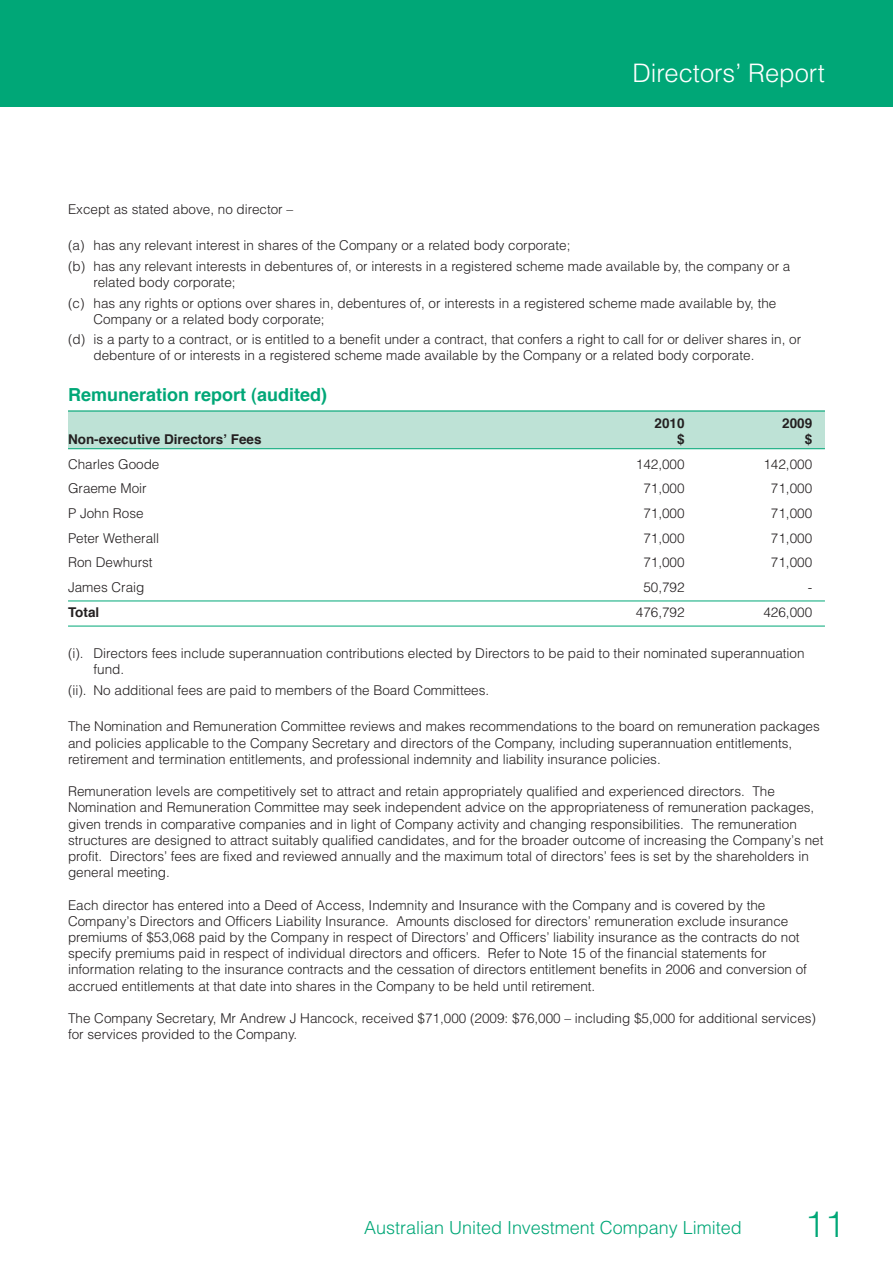
<style>
.page{position:relative;width:893px;height:1263px;background:#fff}
.page>*{position:absolute;margin:0;border:0;box-sizing:border-box;transform-origin:0 0}
.t1{font:300 36px "Helvetica";color:#00a777}
.t2{font:300 25.5px "Helvetica";color:#fff}
.t3{font:300 18px "Helvetica";color:#00a777}
.t4{font:700 18px "Helvetica";color:#00a777}
.t5{font:300 13.5px/16.2px "Helvetica";color:#231f20}
.t6{font:700 13.5px "Helvetica";color:#231f20}
</style>
<div class="page">
<div style="left:68px;top:411px;width:757px;height:38px;background:#bee2d6"></div>
<hr style="left:68px;top:448px;width:757px;height:1px;background:#00a777">
<hr style="left:68px;top:411px;width:757px;height:1px;background:#00a777">
<div style="left:0;top:0;width:893px;height:106px;background:#00a777"></div>
<hr style="left:68px;top:601px;width:757px;height:1px;background:#00a777">
<hr style="left:68px;top:626px;width:757px;height:1px;background:#00a777">
<h2 class="t2" style="left:632px;top:64px;width:194px">Directors’ Report</h2>
<p class="t5" style="left:68px;top:202px;width:227px">Except as stated above, no director –</p>
<p class="t5" style="left:68px;top:237px;width:724px;line-height:20.4px">(a) has any relevant interest in shares of the Company or a related body corporate;<br>(b) has any relevant interests in debentures of, or interests in a registered scheme made available by, the company or a</p>
<p class="t5" style="left:68px;top:273px;width:710px;line-height:20.4px;text-indent:26px">related body corporate;<br>(c) has any rights or options over shares in, debentures of, or interests in a registered scheme made available by, the</p>
<p class="t5" style="left:68px;top:310px;width:735px;line-height:20.4px;text-indent:26px">Company or a related body corporate;<br>(d) is a party to a contract, or is entitled to a benefit under a contract, that confers a right to call for or deliver shares in, or</p>
<p class="t5" style="left:94px;top:349px;width:662px">debenture of or interests in a registered scheme made available by the Company or a related body corporate.</p>
<h3 class="t4" style="left:68px;top:387px;width:261px">Remuneration report (audited)</h3>
<p class="t6" style="left:655px;top:417px;width:32px">2010</p>
<p class="t6" style="left:782px;top:417px;width:32px">2009</p>
<p class="t6" style="left:68px;top:433px;width:195px">Non-executive Directors’ Fees</p>
<p class="t6" style="left:677px;top:433px;width:9px">$</p>
<p class="t6" style="left:805px;top:433px;width:9px">$</p>
<p class="t5" style="left:68px;top:457px;width:93px">Charles Goode</p>
<p class="t5" style="left:636px;top:457px;width:50px">142,000</p>
<p class="t5" style="left:763px;top:457px;width:50px">142,000</p>
<p class="t5" style="left:68px;top:482px;width:80px">Graeme Moir</p>
<p class="t5" style="left:643px;top:482px;width:43px">71,000</p>
<p class="t5" style="left:771px;top:482px;width:43px">71,000</p>
<p class="t5" style="left:68px;top:506px;width:77px">P John Rose</p>
<p class="t5" style="left:643px;top:506px;width:43px">71,000</p>
<p class="t5" style="left:771px;top:506px;width:43px">71,000</p>
<p class="t5" style="left:68px;top:531px;width:93px">Peter Wetherall</p>
<p class="t5" style="left:643px;top:531px;width:43px">71,000</p>
<p class="t5" style="left:771px;top:531px;width:43px">71,000</p>
<p class="t5" style="left:68px;top:556px;width:86px">Ron Dewhurst</p>
<p class="t5" style="left:643px;top:556px;width:43px">71,000</p>
<p class="t5" style="left:771px;top:556px;width:43px">71,000</p>
<p class="t5" style="left:68px;top:580px;width:78px">James Craig</p>
<p class="t5" style="left:643px;top:580px;width:43px">50,792</p>
<p class="t5" style="left:808px;top:580px;width:6px">-</p>
<p class="t6" style="left:68px;top:607px;width:33px">Total</p>
<p class="t5" style="left:636px;top:606px;width:50px">476,792</p>
<p class="t5" style="left:763px;top:606px;width:50px">426,000</p>
<p class="t5" style="left:94px;top:646px;width:713px;text-indent:-26px">(i). Directors fees include superannuation contributions elected by Directors to be paid to their nominated superannuation fund.</p>
<p class="t5" style="left:68px;top:683px;width:423px">(ii). No additional fees are paid to members of the Board Committees.</p>
<p class="t5" style="left:68px;top:720px;width:753px">The Nomination and Remuneration Committee reviews and makes recommendations to the board on remuneration packages and policies applicable to the Company Secretary and directors of the Company, including superannuation entitlements, retirement and termination entitlements, and professional indemnity and liability insurance policies.</p>
<p class="t5" style="left:68px;top:785px;width:757px">Remuneration levels are competitively set to attract and retain appropriately qualified and experienced directors. The Nomination and Remuneration Committee may seek independent advice on the appropriateness of remuneration packages, given trends in comparative companies and in light of Company activity and changing responsibilities. The remuneration structures are designed to attract suitably qualified candidates, and for the broader outcome of increasing the Company’s net profit. Directors’ fees are fixed and reviewed annually and the maximum total of directors’ fees is set by the shareholders in general meeting.</p>
<p class="t5" style="left:68px;top:898px;width:740px">Each director has entered into a Deed of Access, Indemnity and Insurance with the Company and is covered by the Company’s Directors and Officers Liability Insurance. Amounts disclosed for directors’ remuneration exclude insurance premiums of $53,068 paid by the Company in respect of Directors’ and Officers’ liability insurance as the contracts do not specify premiums paid in respect of individual directors and officers. Refer to Note 15 of the financial statements for information relating to the insurance contracts and the cessation of directors entitlement benefits in 2006 and conversion of accrued entitlements at that date into shares in the Company to be held until retirement.</p>
<p class="t5" style="left:68px;top:1011px;width:750px">The Company Secretary, Mr Andrew J Hancock, received $71,000 (2009: $76,000 – including $5,000 for additional services) for services provided to the Company.</p>
<h3 class="t3" style="left:364px;top:1221px;width:379px">Australian United Investment Company Limited</h3>
<h1 class="t1" style="left:805px;top:1211px;width:41px">11</h1>
</div>
